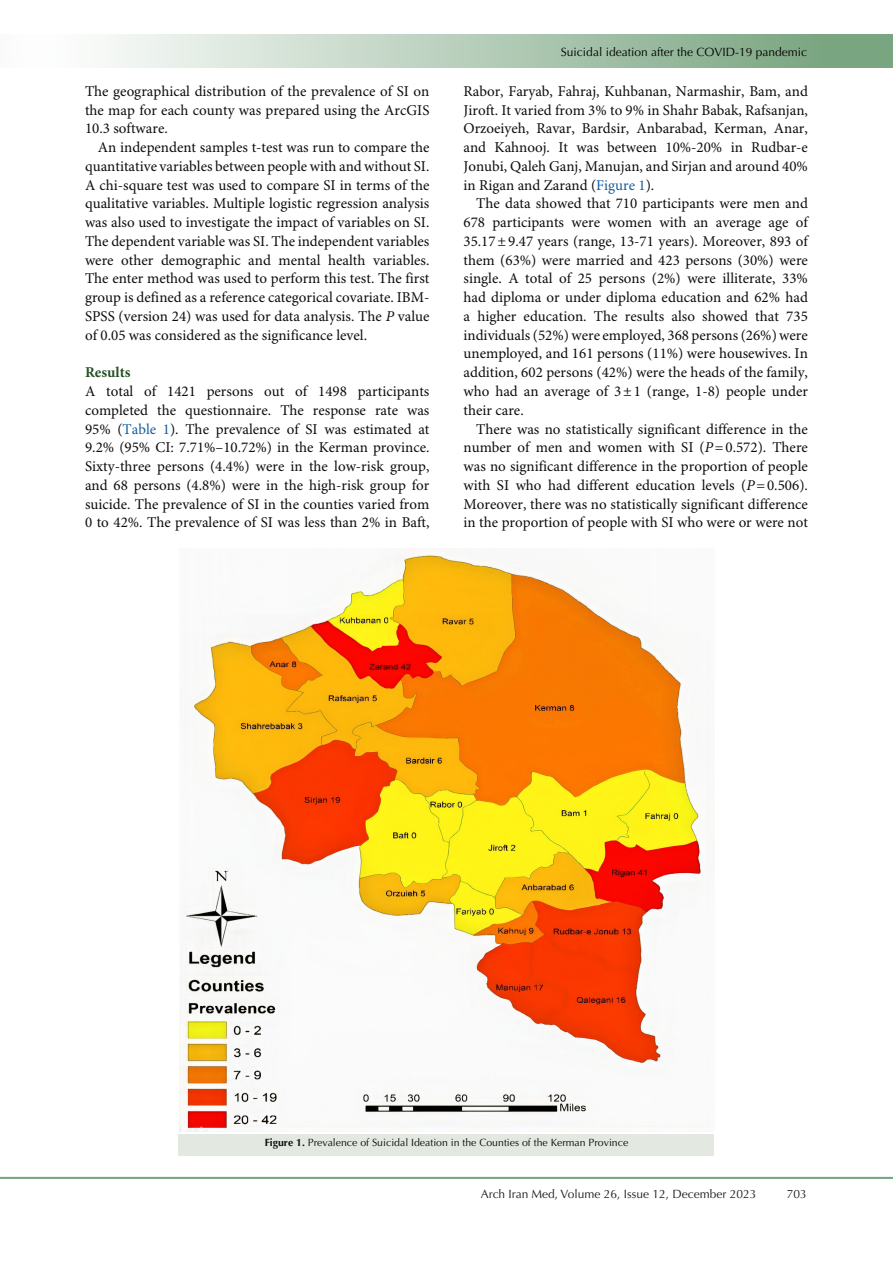
<style>
.page{position:relative;width:893px;height:1263px;background:#fff}
.page>*{position:absolute;margin:0;border:0;box-sizing:border-box;transform-origin:0 0}
.t1{font:15px/18.8px "Minion Pro";color:#0d0d0d;text-align:justify}
.t2{font:700 15px "Minion Pro";color:#265026}
.t3{font:12px "Optima LT Std";color:#231f20}
.t4{font:12px "Optima LT Std";color:#040503}
.EndNote_Bibliography{font:10.5px "Optima LT Std";color:#0d0d0d}
.s1{font-style:italic}
.s2{color:#175d9e}
.s3{font-weight:700}
</style>
<div class="page">
<div style="left:0;top:1177px;width:893px;height:2px;background:#0099e5;border:1px solid #7aa581"></div>
<div style="left:0;top:35px;width:892px;height:33px;background:linear-gradient(to right,#fff,#719f79)"></div>
<div style="left:179px;top:1134px;width:535px;height:22px;background:#e3e8e1"></div>
<img style="left:180px;top:548px;width:533px;height:583px">
<p class="t1" style="left:85px;top:82px;width:346px">The geographical distribution of the prevalence of SI on the map for each county was prepared using the ArcGIS 10.3 software.</p>
<p class="t1" style="left:85px;top:139px;width:346px;text-indent:13px">An independent samples t-test was run to compare the quantitative variables between people with and without SI.<br>A chi-square test was used to compare SI in terms of the qualitative variables. Multiple logistic regression analysis was also used to investigate the impact of variables on SI.<br>The dependent variable was SI. The independent variables were other demographic and mental health variables.<br>The enter method was used to perform this test. The first group is defined as a reference categorical covariate. IBM-SPSS (version 24) was used for data analysis. The <span class="s1">P</span> value of 0.05 was considered as the significance level.</p>
<p class="t2" style="left:85px;top:362px;width:47px">Results</p>
<p class="t1" style="left:85px;top:382px;width:346px">A total of 1421 persons out of 1498 participants completed the questionnaire. The response rate was 95% (<span class="s2">Table 1</span>). The prevalence of SI was estimated at 9.2% (95% CI: 7.71%–10.72%) in the Kerman province.<br>Sixty-three persons (4.4%) were in the low-risk group, and 68 persons (4.8%) were in the high-risk group for suicide. The prevalence of SI in the counties varied from 0 to 42%. The prevalence of SI was less than 2% in Baft,</p>
<p class="t4" style="left:561px;top:45px;width:248px">Suicidal ideation after the COVID-19 pandemic</p>
<p class="t1" style="left:463px;top:82px;width:346px">Rabor, Faryab, Fahraj, Kuhbanan, Narmashir, Bam, and Jiroft. It varied from 3% to 9% in Shahr Babak, Rafsanjan, Orzoeiyeh, Ravar, Bardsir, Anbarabad, Kerman, Anar, and Kahnooj. It was between 10%-20% in Rudbar-e Jonubi, Qaleh Ganj, Manujan, and Sirjan and around 40% in Rigan and Zarand (<span class="s2">Figure 1</span>).</p>
<p class="t1" style="left:463px;top:195px;width:346px;text-indent:13px">The data showed that 710 participants were men and 678 participants were women with an average age of 35.17±9.47 years (range, 13-71 years). Moreover, 893 of them (63%) were married and 423 persons (30%) were single. A total of 25 persons (2%) were illiterate, 33% had diploma or under diploma education and 62% had a higher education. The results also showed that 735 individuals (52%) were employed, 368 persons (26%) were unemployed, and 161 persons (11%) were housewives. In addition, 602 persons (42%) were the heads of the family, who had an average of 3±1 (range, 1-8) people under their care.</p>
<p class="t1" style="left:463px;top:420px;width:346px;text-indent:13px">There was no statistically significant difference in the number of men and women with SI (<span class="s1">P</span>=0.572). There was no significant difference in the proportion of people with SI who had different education levels (<span class="s1">P</span>=0.506).<br>Moreover, there was no statistically significant difference in the proportion of people with SI who were or were not</p>
<p class="EndNote_Bibliography" style="left:265px;top:1137px;width:365px"><span class="s3">Figure 1.</span> Prevalence of Suicidal Ideation in the Counties of the Kerman Province</p>
<p class="t3" style="left:481px;top:1187px;width:277px">Arch Iran Med, Volume 26, Issue 12, December 2023</p>
<p class="t3" style="left:787px;top:1187px;width:22px">703</p>
</div>
